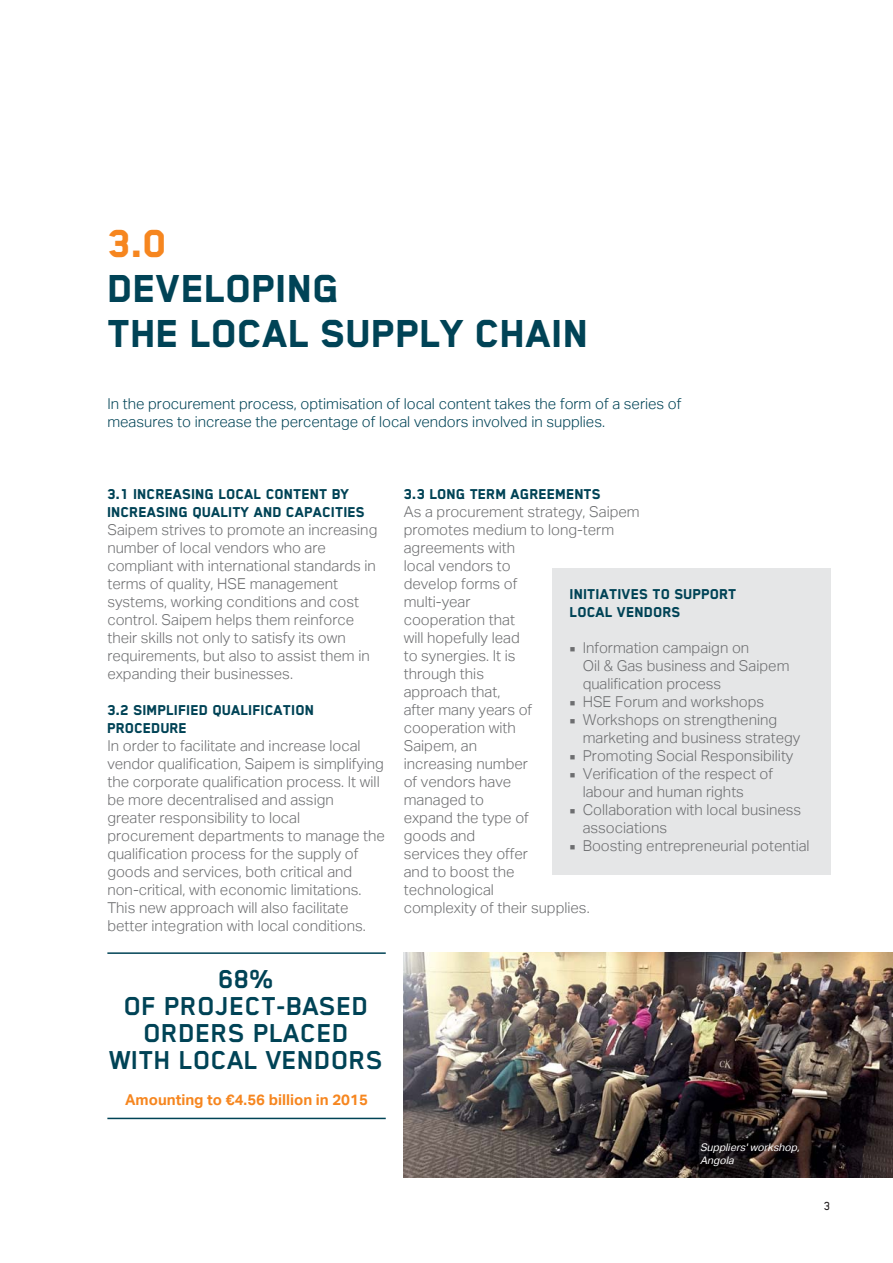
<style>
.page{position:relative;width:893px;height:1263px;background:#fff}
.page>*{position:absolute;margin:0;border:0;box-sizing:border-box;transform-origin:0 0}
.t1{font:800 45px/45px "Blender Pro";color:#004356}
.t2{font:800 45px "Blender Pro";color:#f6861f}
.t3{font:700 30px/27px "Blender Pro";color:#004356;text-align:center}
.t4{font:800 16.5px/18px "Blender Pro";color:#004356}
.t5{font:300 15px/18px "Aktiv Grotesk";color:#6d6e70}
.t6{font:300 15px/18px "Aktiv Grotesk";color:#004356}
.t7{font:700 15px "Aktiv Grotesk";color:#f6861f}
.t8{font:500 13.5px "Blender Pro";color:#231f20;scale:.9 1}
.t9{font:italic 10.5px/13.5px "Aktiv Grotesk";color:#fff}
</style>
<div class="page">
<hr style="left:107px;top:952px;width:279px;height:2px;background:#004356">
<hr style="left:107px;top:1118px;width:279px;height:1px;background:#004356">
<div style="left:552px;top:568px;width:278px;height:306px;background:#e5e6e7"></div>
<img style="left:404px;top:952px;width:489px;height:226px">
<h1 class="t2" style="left:108px;top:215px;width:61px">3.0</h1>
<h1 class="t1" style="left:108px;top:264px;width:482px">DEVELOPING<br>THE LOCAL SUPPLY CHAIN</h1>
<p class="t6" style="left:107px;top:394px;width:576px">In the procurement process, optimisation of local content takes the form of a series of measures to increase the percentage of local vendors involved in supplies.</p>
<p class="t4" style="left:107px;top:484px;width:259px">3.1 INCREASING LOCAL CONTENT BY<br>INCREASING QUALITY AND CAPACITIES</p>
<p class="t5" style="left:107px;top:520px;width:271px">Saipem strives to promote an increasing number of local vendors who are compliant with international standards in terms of quality, HSE management systems, working conditions and cost control. Saipem helps them reinforce their skills not only to satisfy its own requirements, but also to assist them in expanding their businesses.</p>
<p class="t4" style="left:107px;top:700px;width:209px">3.2 SIMPLIFIED QUALIFICATION<br>PROCEDURE</p>
<p class="t5" style="left:107px;top:736px;width:279px">In order to facilitate and increase local vendor qualification, Saipem is simplifying the corporate qualification process. It will be more decentralised and assign greater responsibility to local procurement departments to manage the qualification process for the supply of goods and services, both critical and non-critical, with economic limitations.<br>This new approach will also facilitate better integration with local conditions.</p>
<h2 class="t3" style="left:109px;top:968px;width:276px">68%<br>OF PROJECT-BASED<br>ORDERS PLACED<br>WITH LOCAL VENDORS</h2>
<p class="t7" style="left:125px;top:1089px;width:244px">Amounting to €4.56 billion in 2015</p>
<p class="t4" style="left:404px;top:484px;width:199px">3.3 LONG TERM AGREEMENTS</p>
<p class="t5" style="left:404px;top:502px;width:237px">As a procurement strategy, Saipem promotes medium to long-term agreements with<br>local vendors to<br>develop forms of<br>multi-year<br>cooperation that<br>will hopefully lead<br>to synergies. It is<br>through this<br>approach that,<br>after many years of<br>cooperation with<br>Saipem, an<br>increasing number<br>of vendors have<br>managed to<br>expand the type of<br>goods and<br>services they offer<br>and to boost the<br>technological<br>complexity of their supplies.</p>
<p class="t4" style="left:570px;top:584px;width:168px">INITIATIVES TO SUPPORT<br>LOCAL VENDORS</p>
<p class="t5" style="left:583px;top:638px;width:208px;text-indent:-13px">■ Information campaign on<br>Oil &amp; Gas business and Saipem qualification process</p>
<p class="t5" style="left:570px;top:692px;width:196px">■ HSE Forum and workshops</p>
<p class="t5" style="left:583px;top:710px;width:219px;text-indent:-13px">■ Workshops on strengthening marketing and business strategy</p>
<p class="t5" style="left:570px;top:746px;width:225px">■ Promoting Social Responsibility</p>
<p class="t5" style="left:583px;top:764px;width:192px;text-indent:-13px">■ Verification of the respect of labour and human rights</p>
<p class="t5" style="left:583px;top:800px;width:220px;text-indent:-13px">■ Collaboration with local business associations</p>
<p class="t5" style="left:570px;top:836px;width:241px">■ Boosting entrepreneurial potential</p>
<p class="t9" style="left:700px;top:1140px;width:104px">Suppliers'workshop,<br>Angola</p>
<p class="t8" style="left:824px;top:1200px;width:8px">3</p>
</div>
